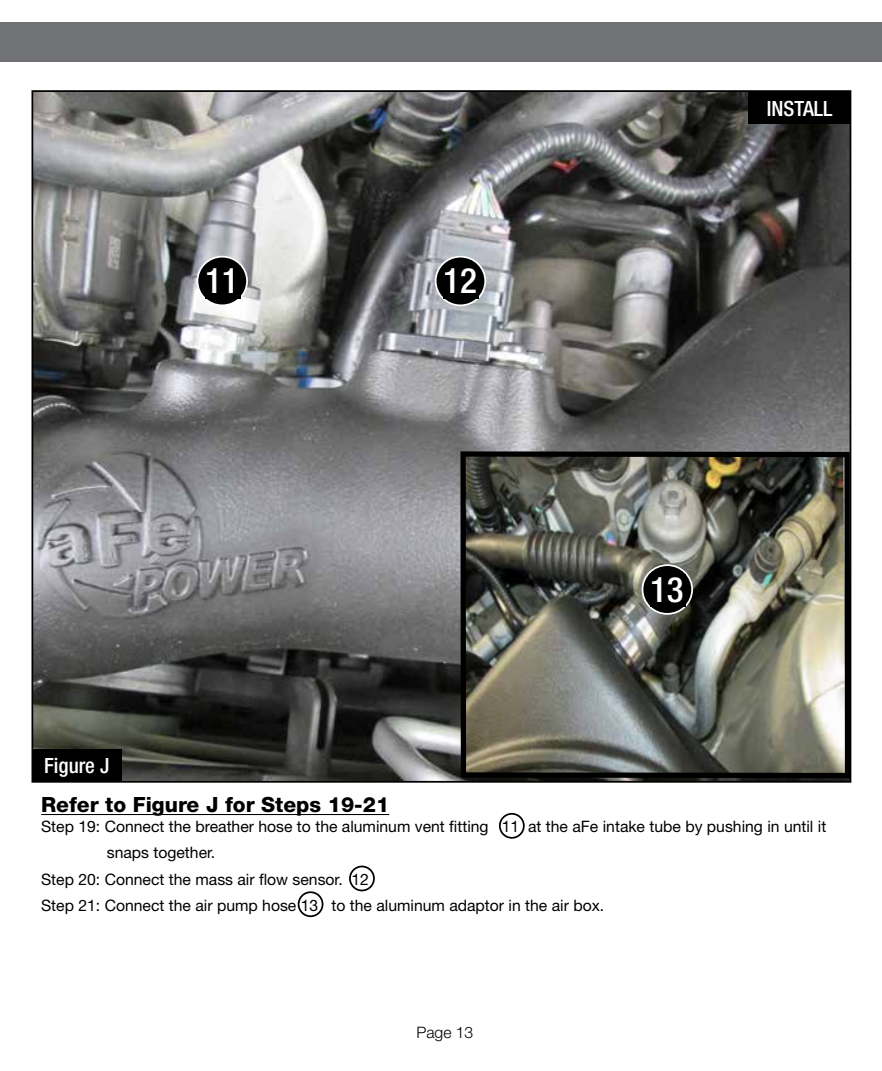
<style>
.page{position:relative;width:882px;height:1071px;background:#fff}
.page>*{position:absolute;margin:0;border:0;box-sizing:border-box;transform-origin:0 0}
.t1{font:500 condensed 35px "Helvetica Neue";color:#fff}
.t2{font:800 21px "Helvetica Neue";color:#000}
.t3{font:500 condensed 21px "Helvetica Neue";color:#fff}
.t4{font:15.75px "Helvetica Neue";color:#000}
.t5{font:300 15.75px "Helvetica Neue";color:#000}
</style>
<div class="page">
<div style="left:0;top:23px;width:882px;height:39px;background:#717275"></div>
<img style="left:35px;top:93px;width:813px;height:687px">
<hr style="left:41px;top:814px;width:348px;height:1px;background:#000">
<div style="left:32px;top:749px;width:90px;height:33px;background:#000"></div>
<div style="left:748px;top:92px;width:103px;height:32px;background:#000"></div>
<img style="left:466px;top:457px;width:378px;height:315px">
<div style="left:460px;top:451px;width:390px;height:327px;border:5px solid #000"></div>
<div style="left:197px;top:257px;width:50px;height:48px;background:#000;border-radius:50%"></div>
<div style="left:197px;top:256px;width:51px;height:50px;border:2px solid #fff;border-radius:50%"></div>
<div style="left:205px;top:266px;width:35px;height:32px;background:#000"></div>
<div style="left:436px;top:257px;width:49px;height:48px;background:#000;border-radius:50%"></div>
<div style="left:435px;top:256px;width:51px;height:50px;border:2px solid #fff;border-radius:50%"></div>
<div style="left:443px;top:266px;width:36px;height:32px;background:#000"></div>
<svg style="left:642px;top:565px;width:50px;height:49px"></svg>
<div style="left:642px;top:564px;width:51px;height:51px;border:2px solid #fff;border-radius:50%"></div>
<div style="left:650px;top:574px;width:35px;height:33px;background:#000"></div>
<div style="left:499px;top:813px;width:26px;height:26px;border:2px solid #000;border-radius:50%"></div>
<div style="left:349px;top:866px;width:26px;height:25px;border:2px solid #000;border-radius:50%"></div>
<div style="left:298px;top:891px;width:25px;height:26px;border:2px solid #000;border-radius:50%"></div>
<h1 class="t1" style="left:205px;top:260px;width:35px">11</h1>
<h1 class="t1" style="left:443px;top:260px;width:35px">12</h1>
<h2 class="t3" style="left:44px;top:753px;width:67px">Figure J</h2>
<h2 class="t3" style="left:767px;top:96px;width:67px">INSTALL</h2>
<h1 class="t1" style="left:650px;top:568px;width:35px">13</h1>
<h2 class="t2" style="left:41px;top:792px;width:350px">Refer to Figure J for Steps 19-21</h2>
<p class="t4" style="left:41px;top:817px;width:787px">Step 19: Connect the breather hose to the aluminum vent fitting 11 at the aFe intake tube by pushing in until it</p>
<p class="t4" style="left:107px;top:843px;width:110px">snaps together.</p>
<p class="t4" style="left:41px;top:870px;width:329px">Step 20: Connect the mass air flow sensor. 12</p>
<p class="t4" style="left:41px;top:896px;width:565px">Step 21: Connect the air pump hose 13 to the aluminum adaptor in the air box.</p>
<p class="t5" style="left:416px;top:1023px;width:58px">Page 13</p>
</div>
